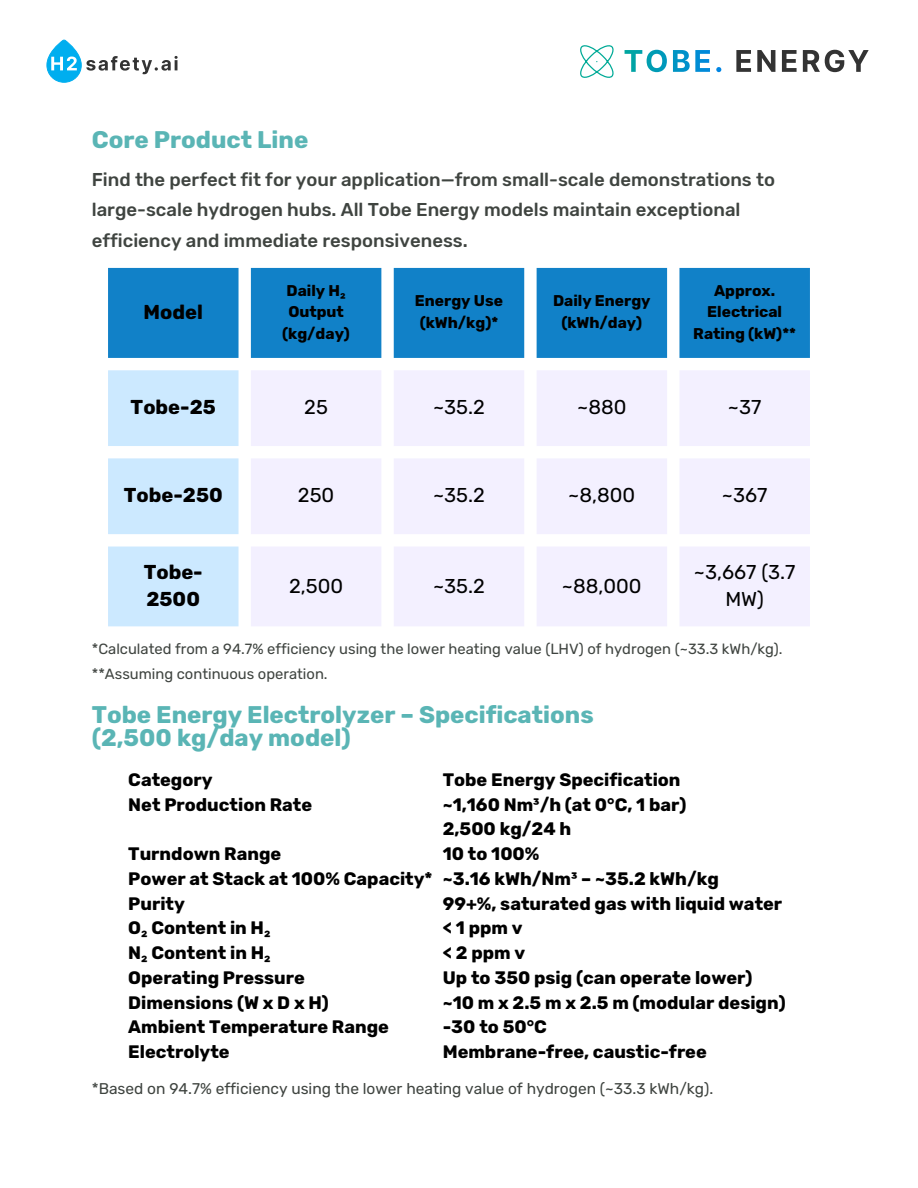
<style>
.page{position:relative;width:918px;height:1188px;background:#fff}
.page>*{position:absolute;margin:0;border:0;box-sizing:border-box;transform-origin:0 0}
.t1{font:700 24px/23.2px "Rubik";color:#5ab5b5}
.t2{font:19.95px/27px "Rubik";color:#000;text-align:center}
.t3{font:700 19.95px/27px "Rubik";color:#000}
.t4{font:500 18.45px/30.3px "Rubik";color:#3f4440}
.t5{font:700 18px/24.8px "Rubik";color:#000}
.t6{font:700 15.45px/21.3px "Rubik";color:#000;text-align:center}
.t7{font:15.45px "Rubik";color:#3f4440}
.t8{font:14.7px "Rubik";color:#3f4440}
</style>
<div class="page">
<svg style="left:580px;top:45px;width:34px;height:33px"></svg>
<svg style="left:625px;top:50px;width:96px;height:22px"></svg>
<svg style="left:736px;top:50px;width:133px;height:22px"></svg>
<svg style="left:47px;top:40px;width:131px;height:43px"></svg>
<svg style="left:108px;top:268px;width:702px;height:90px;background:#2189cb"></svg>
<svg style="left:108px;top:370px;width:131px;height:256px;background:#d1ebff"></svg>
<svg style="left:251px;top:370px;width:559px;height:256px;fill:#f3f0ff"></svg>
<p class="t1" style="left:92px;top:128px;width:218px">Core Product Line</p>
<p class="t4" style="left:92px;top:164px;width:685px">Find the perfect fit for your application—from small-scale demonstrations to large-scale hydrogen hubs. All Tobe Energy models maintain exceptional efficiency and immediate responsiveness.</p>
<p class="t3" style="left:144px;top:298px;width:61px">Model</p>
<p class="t6" style="left:282px;top:280px;width:69px">Daily H₂<br>Output (kg/day)</p>
<h1 class="t6" style="left:415px;top:290px;width:90px">Energy Use (kWh/kg)*</h1>
<h2 class="t6" style="left:553px;top:290px;width:99px">Daily Energy (kWh/day)</h2>
<p class="t6" style="left:693px;top:280px;width:104px">Approx.<br>Electrical<br>Rating (kW)**</p>
<p class="t3" style="left:131px;top:394px;width:87px">Tobe-25</p>
<p class="t2" style="left:304px;top:394px;width:25px">25</p>
<p class="t2" style="left:433px;top:394px;width:53px">~35.2</p>
<p class="t2" style="left:577px;top:394px;width:51px">~880</p>
<p class="t2" style="left:728px;top:394px;width:35px">~37</p>
<p class="t3" style="left:124px;top:482px;width:100px">Tobe-250</p>
<p class="t2" style="left:298px;top:482px;width:38px">250</p>
<p class="t2" style="left:433px;top:482px;width:53px">~35.2</p>
<p class="t2" style="left:568px;top:482px;width:69px">~8,800</p>
<p class="t2" style="left:722px;top:482px;width:47px">~367</p>
<p class="t2" style="left:694px;top:559px;width:103px">~3,667 (3.7<br>MW)</p>
<p class="t8" style="left:92px;top:640px;width:692px">*Calculated from a 94.7% efficiency using the lower heating value (LHV) of hydrogen (~33.3 kWh/kg).</p>
<p class="t8" style="left:92px;top:665px;width:237px">**Assuming continuous operation.</p>
<p class="t3" style="left:144px;top:559px;width:61px">Tobe-<br>2500</p>
<p class="t2" style="left:289px;top:572px;width:56px">2,500</p>
<p class="t2" style="left:433px;top:572px;width:53px">~35.2</p>
<p class="t2" style="left:562px;top:572px;width:81px">~88,000</p>
<p class="t1" style="left:92px;top:703px;width:503px">Tobe Energy Electrolyzer – Specifications (2,500 kg/day model)</p>
<h2 class="t5" style="left:443px;top:767px;width:344px">Tobe Energy Specification<br>~1,160 Nm³/h (at 0°C, 1 bar)<br>2,500 kg/24 h<br>10 to 100%<br>~3.16 kWh/Nm³ – ~35.2 kWh/kg<br>99+%, saturated gas with liquid water &lt;1ppmv<br>&lt;2ppmv<br>Up to 350 psig (can operate lower) ~10 m x 2.5 m x 2.5 m (modular design) -30 to 50°C<br>Membrane-free, caustic-free</h2>
<h2 class="t7" style="left:92px;top:1080px;width:623px">*Based on 94.7% efficiency using the lower heating value of hydrogen (~33.3 kWh/kg).</h2>
<p class="t5" style="left:128px;top:767px;width:185px">Category<br>Net Production Rate</p>
<h1 class="t5" style="left:128px;top:842px;width:306px">Turndown Range<br>Power at Stack at 100% Capacity*<br>Purity<br>O₂ Content in H₂<br>N₂ Content in H₂<br>Operating Pressure<br>Dimensions (W x D x H)<br>Ambient Temperature Range<br>Electrolyte</h1>
</div>
